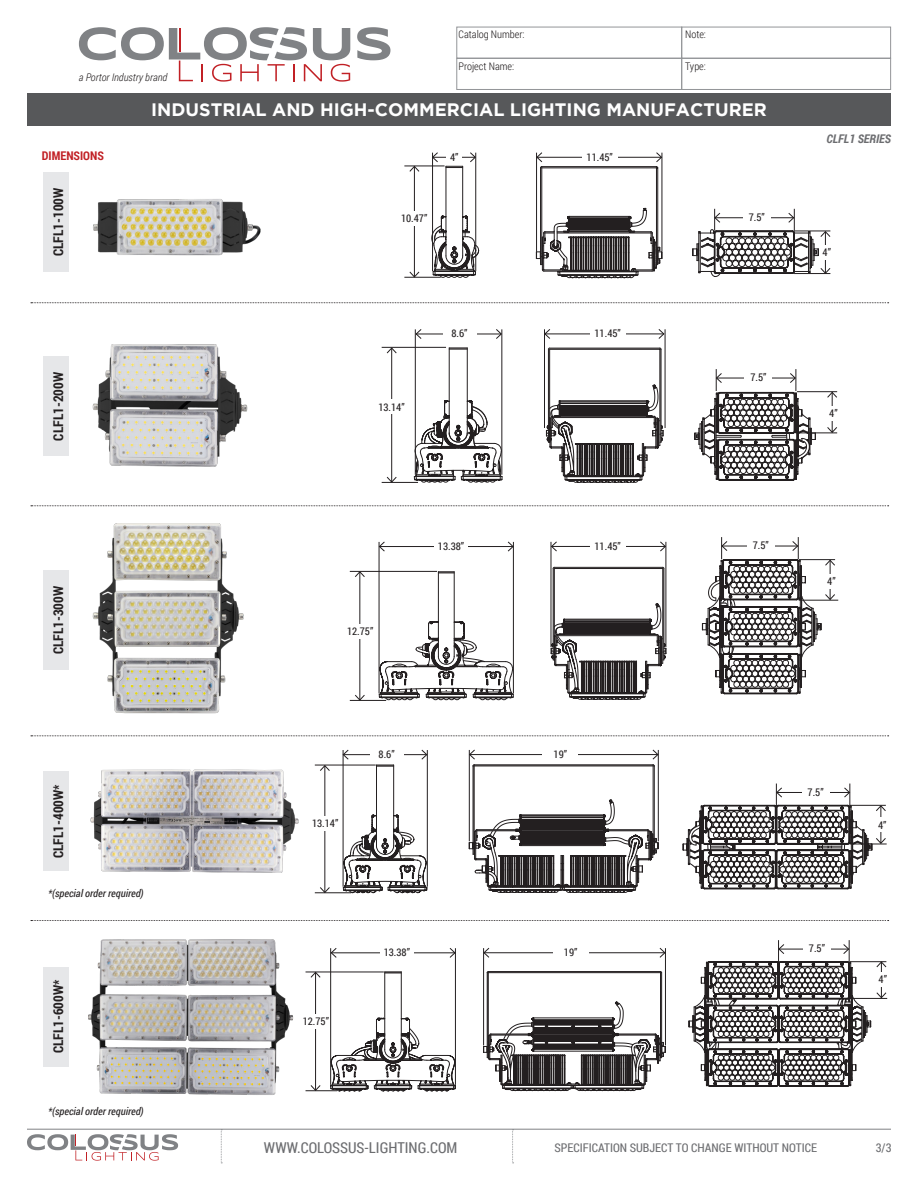
<style>
.page{position:relative;width:918px;height:1188px;background:#fff}
.page>*{position:absolute;margin:0;border:0;box-sizing:border-box;transform-origin:0 0}
.t1{font:700 18px "Gotham";color:#fff}
.t2{font:15px "Roboto Condensed";color:#6c6d70}
.t3{font:700 13.5px "Roboto Condensed";color:#231f20}
.t4{font:12px "Roboto Condensed";color:#6c6d70}
.t5{font:italic 700 12px "Roboto Condensed";color:#6c6d70}
.t6{font:700 12px "Roboto Condensed";color:#c12025}
.t7{font:10.5px "Roboto Condensed";color:#231f20}
.t8{font:italic 10.5px "Roboto Condensed";color:#231f20}
.t9{font:300 10.5px "Roboto Condensed";color:#231f20}
.t10{font:italic 300 10.5px "Roboto Condensed";color:#231f20}
</style>
<div class="page">
<svg style="left:357px;top:27px;width:33px;height:33px"></svg>
<svg style="left:79px;top:27px;width:271px;height:55px"></svg>
<svg style="left:31px;top:735px;width:858px;height:1px"></svg>
<svg style="left:31px;top:505px;width:858px;height:1px"></svg>
<svg style="left:31px;top:302px;width:858px;height:1px"></svg>
<div style="left:43px;top:172px;width:26px;height:100px;background:#e6e7e9"></div>
<div style="left:43px;top:356px;width:26px;height:100px;background:#e6e7e9"></div>
<div style="left:43px;top:570px;width:26px;height:100px;background:#e6e7e9"></div>
<div style="left:43px;top:967px;width:26px;height:99px;background:#e6e7e9"></div>
<img style="left:93px;top:199px;width:168px;height:57px">
<img style="left:92px;top:344px;width:156px;height:123px">
<img style="left:92px;top:523px;width:152px;height:191px">
<img style="left:88px;top:939px;width:206px;height:156px">
<div style="left:27px;top:93px;width:864px;height:32px;background:#57585a"></div>
<svg style="left:221px;top:1130px;width:1px;height:33px"></svg>
<hr style="left:27px;top:1129px;width:864px;height:1px;background:#808285">
<div style="left:681px;top:27px;width:210px;height:31px;border:1px solid #939598"></div>
<div style="left:681px;top:58px;width:210px;height:32px;border:1px solid #939598"></div>
<div style="left:456px;top:27px;width:226px;height:31px;border:1px solid #939598"></div>
<div style="left:456px;top:58px;width:226px;height:32px;border:1px solid #939598"></div>
<svg style="left:27px;top:1134px;width:151px;height:27px"></svg>
<svg style="left:414px;top:348px;width:88px;height:135px"></svg>
<hr style="left:797px;top:391px;width:40px;height:1px;background:#231f20">
<hr style="left:665px;top:329px;width:1px;height:99px;background:#231f20">
<hr style="left:544px;top:329px;width:1px;height:99px;background:#231f20">
<hr style="left:415px;top:329px;width:1px;height:146px;background:#231f20">
<hr style="left:502px;top:329px;width:1px;height:146px;background:#231f20">
<hr style="left:799px;top:600px;width:39px;height:1px;background:#231f20">
<hr style="left:404px;top:277px;width:37px;height:1px;background:#231f20">
<hr style="left:382px;top:482px;width:36px;height:1px;background:#231f20">
<hr style="left:350px;top:700px;width:36px;height:1px;background:#231f20">
<hr style="left:306px;top:1090px;width:31px;height:1px;background:#231f20">
<hr style="left:404px;top:166px;width:41px;height:1px;background:#231f20">
<hr style="left:382px;top:347px;width:64px;height:1px;background:#231f20">
<hr style="left:350px;top:571px;width:87px;height:1px;background:#231f20">
<hr style="left:306px;top:972px;width:78px;height:1px;background:#231f20">
<svg style="left:546px;top:348px;width:270px;height:135px"></svg>
<hr style="left:545px;top:334px;width:119px;height:1px;background:#231f20">
<svg style="left:544px;top:329px;width:7px;height:10px"></svg>
<svg style="left:658px;top:329px;width:7px;height:10px"></svg>
<hr style="left:416px;top:334px;width:85px;height:1px;background:#231f20">
<svg style="left:415px;top:329px;width:7px;height:10px"></svg>
<svg style="left:496px;top:329px;width:6px;height:10px"></svg>
<svg style="left:431px;top:152px;width:400px;height:126px"></svg>
<hr style="left:832px;top:392px;width:1px;height:40px;background:#231f20">
<svg style="left:827px;top:392px;width:10px;height:6px"></svg>
<svg style="left:827px;top:427px;width:11px;height:6px"></svg>
<div style="left:743px;top:210px;width:28px;height:14px;background:#fff"></div>
<div style="left:745px;top:370px;width:27px;height:15px;background:#fff"></div>
<div style="left:582px;top:150px;width:36px;height:14px;background:#fff"></div>
<div style="left:590px;top:326px;width:36px;height:15px;background:#fff"></div>
<div style="left:447px;top:150px;width:15px;height:14px;background:#fff"></div>
<div style="left:443px;top:326px;width:33px;height:15px;background:#fff"></div>
<div style="left:820px;top:245px;width:14px;height:15px;background:#fff"></div>
<div style="left:826px;top:406px;width:15px;height:14px;background:#fff"></div>
<hr style="left:414px;top:166px;width:1px;height:111px;background:#231f20">
<svg style="left:409px;top:166px;width:11px;height:6px"></svg>
<svg style="left:409px;top:271px;width:11px;height:7px"></svg>
<hr style="left:391px;top:348px;width:1px;height:134px;background:#231f20">
<svg style="left:386px;top:347px;width:11px;height:7px"></svg>
<svg style="left:386px;top:476px;width:11px;height:7px"></svg>
<hr style="left:360px;top:572px;width:1px;height:128px;background:#231f20">
<svg style="left:354px;top:571px;width:11px;height:7px"></svg>
<svg style="left:354px;top:694px;width:11px;height:7px"></svg>
<hr style="left:315px;top:972px;width:1px;height:118px;background:#231f20">
<svg style="left:310px;top:972px;width:11px;height:6px"></svg>
<svg style="left:310px;top:1085px;width:11px;height:6px"></svg>
<div style="left:401px;top:211px;width:27px;height:14px;background:#fff"></div>
<div style="left:378px;top:400px;width:27px;height:14px;background:#fff"></div>
<div style="left:347px;top:624px;width:27px;height:15px;background:#fff"></div>
<div style="left:302px;top:1014px;width:27px;height:15px;background:#fff"></div>
<hr style="left:796px;top:433px;width:41px;height:1px;background:#231f20">
<svg style="left:379px;top:537px;width:456px;height:163px"></svg>
<div style="left:747px;top:538px;width:28px;height:15px;background:#fff"></div>
<svg style="left:31px;top:749px;width:858px;height:172px"></svg>
<svg style="left:330px;top:940px;width:557px;height:223px"></svg>
<div style="left:543px;top:747px;width:35px;height:14px;background:#fff"></div>
<div style="left:553px;top:945px;width:35px;height:14px;background:#fff"></div>
<div style="left:370px;top:747px;width:33px;height:14px;background:#fff"></div>
<div style="left:380px;top:945px;width:34px;height:15px;background:#fff"></div>
<p class="t10" style="left:79px;top:70px;width:90px">a Portor Industry brand</p>
<p class="t9" style="left:459px;top:27px;width:68px">Catalog Number:</p>
<p class="t9" style="left:685px;top:27px;width:22px">Note:</p>
<p class="t9" style="left:459px;top:59px;width:57px">Project Name:</p>
<p class="t9" style="left:685px;top:59px;width:22px">Type:</p>
<p class="t6" style="left:42px;top:147px;width:63px">DIMENSIONS</p>
<p class="t3" style="left:49px;top:256px;width:70px;rotate:-90deg">CLFL1-100W</p>
<p class="t3" style="left:49px;top:441px;width:70px;rotate:-90deg">CLFL1-200W</p>
<p class="t1" style="left:151px;top:99px;width:617px">INDUSTRIAL AND HIGH-COMMERCIAL LIGHTING MANUFACTURER</p>
<p class="t7" style="left:401px;top:211px;width:28px">10.47”</p>
<p class="t7" style="left:450px;top:149px;width:10px">4”</p>
<p class="t7" style="left:378px;top:399px;width:28px">13.14”</p>
<p class="t7" style="left:451px;top:326px;width:18px">8.6”</p>
<p class="t7" style="left:587px;top:149px;width:28px">11.45”</p>
<p class="t7" style="left:595px;top:326px;width:28px">11.45”</p>
<p class="t7" style="left:749px;top:210px;width:18px">7.5”</p>
<p class="t7" style="left:750px;top:370px;width:18px">7.5”</p>
<p class="t5" style="left:826px;top:131px;width:66px">CLFL1 SERIES</p>
<p class="t7" style="left:823px;top:245px;width:10px">4”</p>
<p class="t7" style="left:829px;top:406px;width:10px">4”</p>
<p class="t3" style="left:49px;top:654px;width:70px;rotate:-90deg">CLFL1-300W</p>
<p class="t3" style="left:49px;top:858px;width:75px;rotate:-90deg">CLFL1-400W*</p>
<p class="t8" style="left:48px;top:886px;width:97px">*(special order required)</p>
<p class="t3" style="left:49px;top:1053px;width:75px;rotate:-90deg">CLFL1-600W*</p>
<p class="t8" style="left:48px;top:1104px;width:97px">*(special order required)</p>
<p class="t7" style="left:347px;top:624px;width:28px">12.75”</p>
<p class="t7" style="left:438px;top:539px;width:28px">13.38”</p>
<p class="t7" style="left:312px;top:816px;width:28px">13.14”</p>
<p class="t7" style="left:379px;top:747px;width:18px">8.6”</p>
<p class="t7" style="left:303px;top:1014px;width:28px">12.75”</p>
<p class="t7" style="left:384px;top:945px;width:28px">13.38”</p>
<p class="t7" style="left:595px;top:539px;width:28px">11.45”</p>
<p class="t7" style="left:554px;top:747px;width:15px">19”</p>
<p class="t7" style="left:564px;top:945px;width:15px">19”</p>
<p class="t7" style="left:753px;top:538px;width:18px">7.5”</p>
<p class="t7" style="left:827px;top:574px;width:10px">4”</p>
<p class="t7" style="left:808px;top:785px;width:18px">7.5”</p>
<p class="t7" style="left:809px;top:941px;width:18px">7.5”</p>
<p class="t7" style="left:878px;top:818px;width:10px">4”</p>
<p class="t7" style="left:879px;top:972px;width:10px">4”</p>
<p class="t2" style="left:264px;top:1137px;width:195px">WWW.COLOSSUS-LIGHTING.COM</p>
<p class="t4" style="left:554px;top:1139px;width:264px">SPECIFICATION SUBJECT TO CHANGE WITHOUT NOTICE</p>
<p class="t4" style="left:876px;top:1139px;width:17px">3/3</p>
</div>
